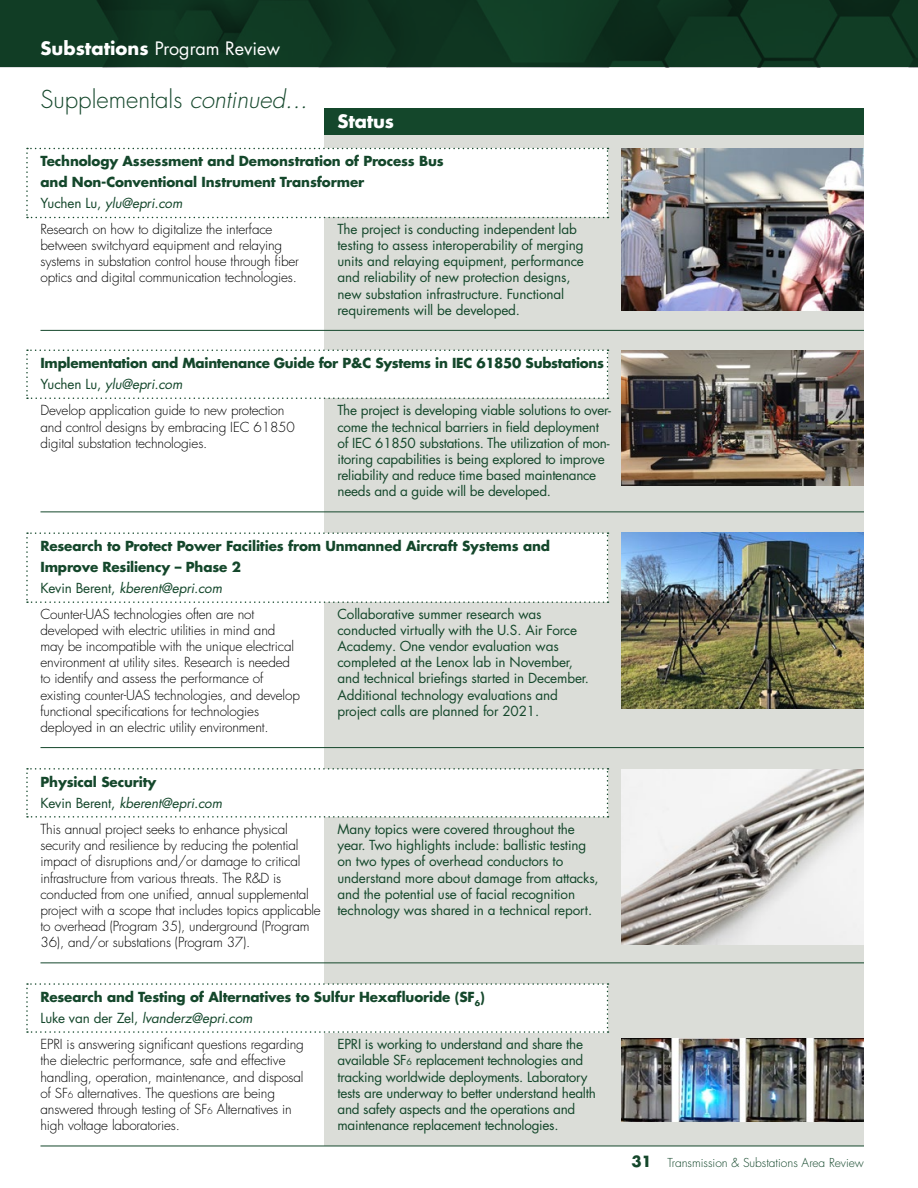
<style>
.page{position:relative;width:918px;height:1188px;background:#fff}
.page>*{position:absolute;margin:0;border:0;box-sizing:border-box;transform-origin:0 0}
.t1{font:300 24px "Futura LT Pro";color:#14472b}
.t2{font:18px "Futura LT Pro";color:#fff}
.t3{font:700 18px "Futura LT Pro";letter-spacing:-.01em;color:#fff}
.t4{font:13.5px/16.2px "Futura LT Pro";letter-spacing:-.01em;color:#14472b}
.t5{font:300 13.5px/16.2px "Futura LT Pro";letter-spacing:-.01em;color:#000}
.t6{font:700 13.5px/21px "Futura LT Pro";letter-spacing:-.01em;color:#14472b}
.t7{font:300 12px "Futura LT Pro";color:#14472b}
.s1{font-weight:700}
.s2{font-style:italic}
.s3{font-weight:400}
.s4{font-weight:400;font-style:italic}
.s5{font-size:9px}
.s6{font-weight:700;font-size:15px}
</style>
<div class="page">
<svg style="left:0;top:0;width:918px;height:68px;background:#113824"></svg>
<div style="left:324px;top:108px;width:540px;height:1037px;background:#dbddd8"></div>
<div style="left:324px;top:108px;width:540px;height:27px;background:#14472b"></div>
<svg style="left:26px;top:349px;width:583px;height:50px"></svg>
<svg style="left:26px;top:768px;width:583px;height:50px"></svg>
<svg style="left:26px;top:983px;width:583px;height:50px"></svg>
<svg style="left:26px;top:532px;width:583px;height:71px"></svg>
<svg style="left:26px;top:148px;width:583px;height:70px"></svg>
<hr style="left:41px;top:512px;width:823px;height:1px;background:#14472b">
<hr style="left:41px;top:962px;width:823px;height:1px;background:#14472b">
<hr style="left:41px;top:1146px;width:823px;height:1px;background:#14472b">
<hr style="left:41px;top:747px;width:823px;height:1px;background:#14472b">
<hr style="left:40px;top:330px;width:824px;height:1px;background:#14472b">
<img style="left:621px;top:148px;width:243px;height:162px">
<img style="left:621px;top:533px;width:243px;height:175px">
<img style="left:621px;top:770px;width:243px;height:175px">
<img style="left:621px;top:1038px;width:243px;height:83px">
<img style="left:621px;top:351px;width:243px;height:135px">
<h2 class="t2" style="left:40px;top:36px;width:241px"><span class="s1">Substations</span> Program Review</h2>
<h1 class="t1" style="left:40px;top:83px;width:269px">Supplementals <span class="s2">continued...</span></h1>
<h2 class="t3" style="left:338px;top:107px;width:58px">Status</h2>
<p class="t6" style="left:40px;top:150px;width:405px">Technology Assessment and Demonstration of Process Bus and Non-Conventional Instrument Transformer<br><span class="s3">Yuchen Lu,</span> <span class="s4">ylu@epri.com</span></p>
<p class="t5" style="left:40px;top:221px;width:260px">Research on how to digitalize the interface between switchyard equipment and relaying systems in substation control house through fiber optics and digital communication technologies.</p>
<p class="t4" style="left:338px;top:221px;width:248px">The project is conducting independent lab testing to assess interoperability of merging units and relaying equipment, performance and reliability of new protection designs, new substation infrastructure. Functional requirements will be developed.</p>
<p class="t6" style="left:41px;top:352px;width:565px">Implementation and Maintenance Guide for P&amp;C Systems in IEC 61850 Substations<br><span class="s3">Yuchen Lu,</span> <span class="s4">ylu@epri.com</span></p>
<p class="t5" style="left:41px;top:402px;width:256px">Develop application guide to new protection and control designs by embracing IEC 61850 digital substation technologies.</p>
<p class="t4" style="left:338px;top:402px;width:275px">The project is developing viable solutions to over&shy;come the technical barriers in field deployment of IEC 61850 substations. The utilization of mon&shy;itoring capabilities is being explored to improve reliability and reduce time based maintenance needs and a guide will be developed.</p>
<p class="t6" style="left:41px;top:535px;width:511px">Research to Protect Power Facilities from Unmanned Aircraft Systems and<br>Improve Resiliency – Phase 2<br><span class="s3">Kevin Berent,</span> <span class="s4">kberent@epri.com</span></p>
<p class="t5" style="left:41px;top:606px;width:261px">Counter-UAS technologies often are not developed with electric utilities in mind and may be incompatible with the unique electrical environment at utility sites. Research is needed to identify and assess the performance of existing counter-UAS technologies, and develop functional specifications for technologies deployed in an electric utility environment.</p>
<p class="t6" style="left:41px;top:771px;width:183px">Physical Security<br><span class="s3">Kevin Berent,</span> <span class="s4">kberent@epri.com</span></p>
<p class="t5" style="left:41px;top:821px;width:282px">This annual project seeks to enhance physical security and resilience by reducing the potential impact of disruptions and/or damage to critical infrastructure from various threats. The R&amp;D is conducted from one unified, annual supplemental project with a scope that includes topics applicable to overhead (Program 35), underground (Program 36), and/or substations (Program 37).</p>
<p class="t4" style="left:338px;top:605px;width:253px">Collaborative summer research was conducted virtually with the U.S. Air Force Academy. One vendor evaluation was completed at the Lenox lab in November, and technical briefings started in December.<br>Additional technology evaluations and project calls are planned for 2021.</p>
<p class="t4" style="left:338px;top:821px;width:263px">Many topics were covered throughout the year. Two highlights include: ballistic testing on two types of overhead conductors to understand more about damage from attacks, and the potential use of facial recognition technology was shared in a technical report.</p>
<p class="t6" style="left:41px;top:986px;width:446px">Research and Testing of Alternatives to Sulfur Hexafluoride (SF<sub>6</sub>)<br><span class="s3">Luke van der Zel,</span> <span class="s4">lvanderz@epri.com</span></p>
<p class="t5" style="left:40px;top:1036px;width:265px">EPRI is answering significant questions regarding the dielectric performance, safe and effective handling, operation, maintenance, and disposal of SF<span class="s5">6</span> alternatives. The questions are being answered through testing of SF<span class="s5">6</span> Alternatives in high voltage laboratories.</p>
<p class="t4" style="left:338px;top:1036px;width:260px">EPRI is working to understand and share the available SF<span class="s5">6</span> replacement technologies and tracking worldwide deployments. Laboratory tests are underway to better understand health and safety aspects and the operations and maintenance replacement technologies.</p>
<p class="t7" style="left:631px;top:1154px;width:234px"><span class="s6">31</span> Transmission &amp; Substations Area Review</p>
</div>
